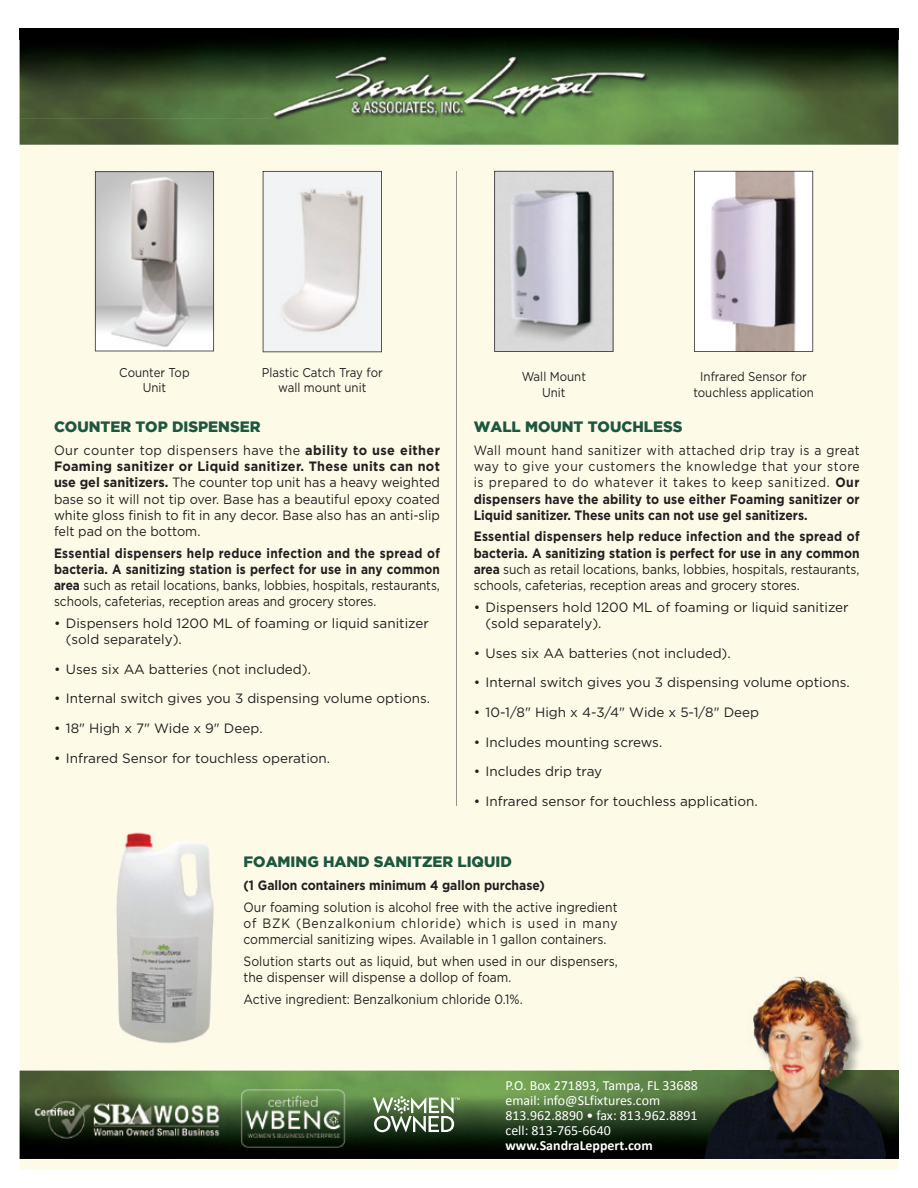
<style>
.page{position:relative;width:918px;height:1188px;background:#fff}
.page>*{position:absolute;margin:0;border:0;box-sizing:border-box;transform-origin:0 0}
.t1{font:900 15px "Gotham";color:#1e573f}
.t2{font:13.95px/15px "Calibri";color:#fff}
.t3{font:700 13.95px "Calibri";color:#fff}
.t4{font:13.5px/16.2px "Gotham";color:#231f20;text-align:justify;scale:.9 1}
.t5{font:13.5px/16.2px "Gotham";color:#231f20}
.t6{font:13.5px/16.2px "Gotham";color:#231f20;text-align:justify;scale:.94 1}
.t7{font:700 13.5px/16.2px "Gotham";letter-spacing:.01em;color:#231f20;text-align:justify;scale:.88 1}
.t8{font:700 13.5px/16.2px "Gotham";letter-spacing:.01em;color:#231f20;text-align:justify;scale:.89 1}
.t9{font:700 13.5px "Gotham";letter-spacing:.01em;color:#231f20;scale:.9 1}
.t10{font:12.75px/15.3px "Gotham";color:#231f20;text-align:center;scale:.9 1}
.s1{font-weight:700}
.s2{font-weight:400}
</style>
<div class="page">
<div style="left:20px;top:145px;width:878px;height:1025px;background:#fefae8"></div>
<img style="left:20px;top:1071px;width:673px;height:29px">
<img style="left:20px;top:1100px;width:50px;height:59px">
<img style="left:175px;top:1100px;width:102px;height:59px">
<img style="left:330px;top:1100px;width:363px;height:59px">
<img style="left:70px;top:1139px;width:105px;height:20px">
<img style="left:277px;top:1149px;width:53px;height:10px">
<img style="left:743px;top:1159px;width:155px;height:1px">
<div style="left:20px;top:28px;width:878px;height:12px;background:#000"></div>
<img style="left:641px;top:40px;width:257px;height:105px">
<img style="left:20px;top:119px;width:621px;height:26px">
<img style="left:20px;top:40px;width:257px;height:79px">
<div style="left:277px;top:40px;width:364px;height:5px;background:#020c03"></div>
<img style="left:31px;top:1099px;width:195px;height:40px">
<img style="left:693px;top:974px;width:205px;height:48px">
<img style="left:693px;top:1022px;width:11px;height:137px">
<img style="left:704px;top:977px;width:194px;height:182px">
<img style="left:240px;top:1089px;width:106px;height:60px">
<img style="left:268px;top:45px;width:382px;height:87px">
<svg style="left:373px;top:1096px;width:87px;height:36px"></svg>
<svg style="left:95px;top:171px;width:119px;height:180px;background:#cccbca"></svg>
<svg style="left:263px;top:171px;width:119px;height:181px"></svg>
<svg style="left:494px;top:171px;width:119px;height:181px;background:#bfbfc4"></svg>
<svg style="left:694px;top:171px;width:119px;height:181px"></svg>
<img style="left:105px;top:824px;width:121px;height:227px">
<hr style="left:456px;top:171px;width:1px;height:635px;background:#949289">
<p class="t10" style="left:119px;top:364px;width:80px">Counter Top<br>Unit</p>
<p class="t10" style="left:262px;top:364px;width:136px">Plastic Catch Tray for wall mount unit</p>
<p class="t10" style="left:522px;top:369px;width:73px">Wall Mount<br>Unit</p>
<p class="t10" style="left:693px;top:369px;width:135px">Infrared Sensor for touchless application</p>
<p class="t1" style="left:54px;top:418px;width:208px">COUNTER TOP DISPENSER</p>
<p class="t6" style="left:54px;top:442px;width:412px">Our counter top dispensers have the <span class="s1">ability to use either Foaming sanitizer or Liquid sanitizer. These units can not use gel sanitizers.</span> The counter top unit has a heavy weighted base so it will not tip over. Base has a beautiful epoxy coated white gloss finish to fit in any decor. Base also has an anti-slip felt pad on the bottom.</p>
<p class="t7" style="left:54px;top:545px;width:440px">Essential dispensers help reduce infection and the spread of bacteria. A sanitizing station is perfect for use in any common area <span class="s2">such as retail locations, banks, lobbies, hospitals, restaurants, schools, cafeterias, reception areas and grocery stores.</span></p>
<p class="t5" style="left:66px;top:615px;width:365px;text-indent:-12px">• Dispensers hold 1200 ML of foaming or liquid sanitizer (sold separately).</p>
<p class="t5" style="left:54px;top:661px;width:259px">• Uses six AA batteries (not included).</p>
<p class="t5" style="left:54px;top:690px;width:378px">• Internal switch gives you 3 dispensing volume options.</p>
<p class="t5" style="left:54px;top:720px;width:210px">• 18" High x 7" Wide x 9" Deep.</p>
<p class="t5" style="left:54px;top:750px;width:278px">• Infrared Sensor for touchless operation.</p>
<p class="t1" style="left:474px;top:418px;width:210px">WALL MOUNT TOUCHLESS</p>
<p class="t4" style="left:474px;top:442px;width:431px">Wall mount hand sanitizer with attached drip tray is a great way to give your customers the knowledge that your store is prepared to do whatever it takes to keep sanitized. <span class="s1">Our dispensers have the ability to use either Foaming sanitizer or Liquid sanitizer. These units can not use gel sanitizers.</span></p>
<p class="t8" style="left:474px;top:529px;width:435px">Essential dispensers help reduce infection and the spread of bacteria. A sanitizing station is perfect for use in any common area <span class="s2">such as retail locations, banks, lobbies, hospitals, restaurants, schools, cafeterias, reception areas and grocery stores.</span></p>
<p class="t5" style="left:486px;top:599px;width:365px;text-indent:-12px">• Dispensers hold 1200 ML of foaming or liquid sanitizer (sold separately).</p>
<p class="t5" style="left:474px;top:644px;width:259px">• Uses six AA batteries (not included).</p>
<p class="t5" style="left:474px;top:674px;width:378px">• Internal switch gives you 3 dispensing volume options.</p>
<p class="t5" style="left:474px;top:704px;width:287px">• 10-1/8" High x 4-3/4" Wide x 5-1/8" Deep</p>
<p class="t5" style="left:474px;top:734px;width:190px">• Includes mounting screws.</p>
<p class="t5" style="left:474px;top:763px;width:130px">• Includes drip tray</p>
<p class="t5" style="left:474px;top:793px;width:286px">• Infrared sensor for touchless application.</p>
<p class="t1" style="left:244px;top:853px;width:270px">FOAMING HAND SANITZER LIQUID</p>
<p class="t9" style="left:244px;top:877px;width:336px">(1 Gallon containers minimum 4 gallon purchase)</p>
<p class="t4" style="left:244px;top:899px;width:417px">Our foaming solution is alcohol free with the active ingredient of BZK (Benzalkonium chloride) which is used in many commercial sanitizing wipes. Available in 1 gallon containers.</p>
<p class="t4" style="left:244px;top:953px;width:417px">Solution starts out as liquid, but when used in our dispensers, the dispenser will dispense a dollop of foam.</p>
<p class="t4" style="left:244px;top:990px;width:312px">Active ingredient: Benzalkonium chloride 0.1%.</p>
<p class="t2" style="left:505px;top:1078px;width:194px">P.O. Box 271893, Tampa, FL 33688 email: info@SLfixtures.com<br>813.962.8890 • fax: 813.962.8891 cell: 813-765-6640</p>
<p class="t3" style="left:505px;top:1136px;width:149px">www.SandraLeppert.com</p>
</div>
